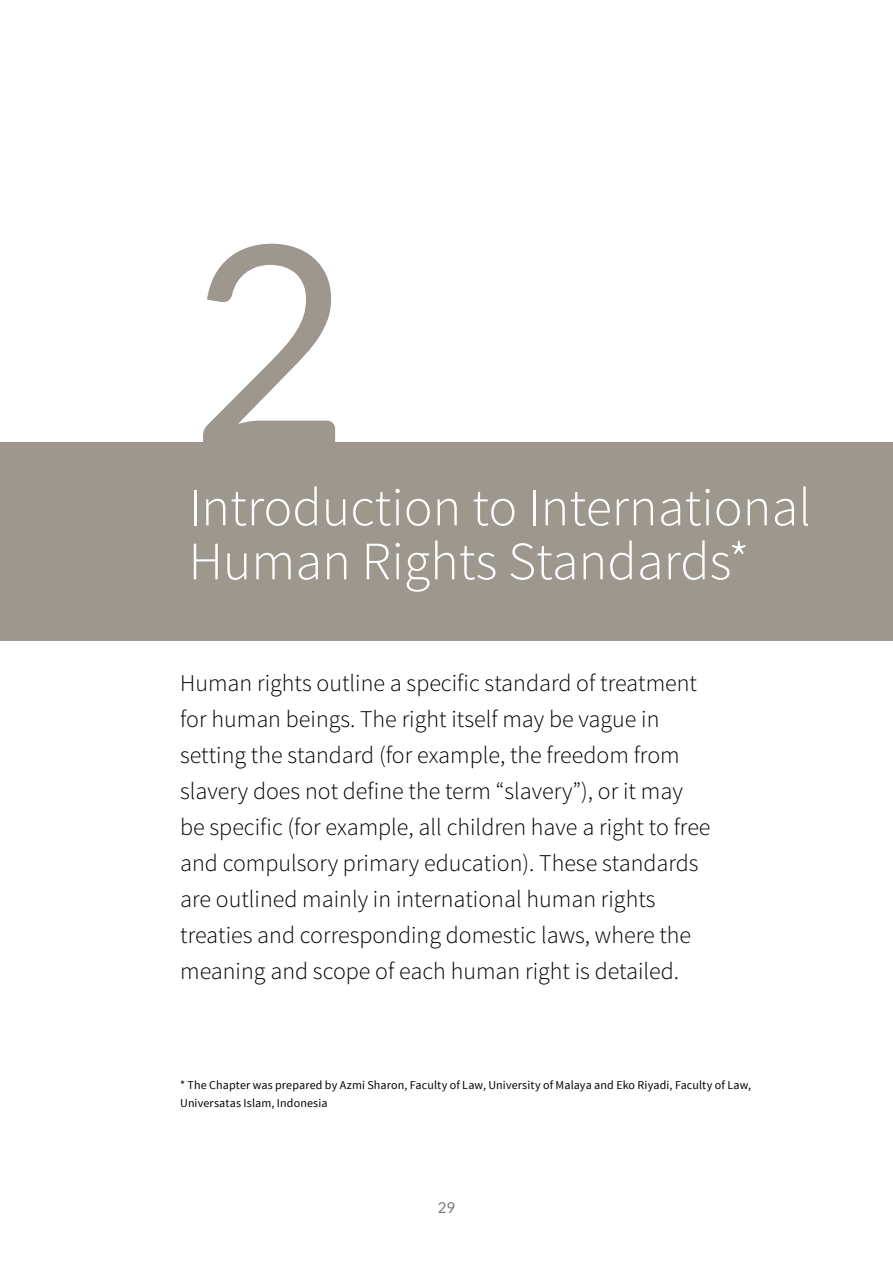
<style>
.page{position:relative;width:893px;height:1263px;background:#fff}
.page>*{position:absolute;margin:0;border:0;box-sizing:border-box;transform-origin:0 0}
.t1{font:276.3px "Lato";color:#9d978e}
.t2{font:300 54px/54px "Source Sans Pro";color:#fff}
.t3{font:300 24px/36px "Source Sans Pro";color:#000}
.t4{font:15px "Lato";color:#77787b}
.t5{font:12px/18px "Source Sans Pro";letter-spacing:.01em;color:#000}
</style>
<div class="page">
<div style="left:0;top:442px;width:893px;height:198px;background:#9d978e"></div>
<h1 class="t1" style="left:189px;top:190px;width:162px">2</h1>
<h2 class="t2" style="left:189px;top:481px;width:624px">Introduction to International<br>Human Rights Standards*</h2>
<p class="t3" style="left:180px;top:665px;width:532px">Human rights outline a specific standard of treatment for human beings. The right itself may be vague in setting the standard (for example, the freedom from slavery does not define the term “slavery”), or it may be specific (for example, all children have a right to free and compulsory primary education). These standards are outlined mainly in international human rights treaties and corresponding domestic laws, where the meaning and scope of each human right is detailed.</p>
<p class="t5" style="left:180px;top:1076px;width:572px">* The Chapter was prepared by Azmi Sharon, Faculty of Law, University of Malaya and Eko Riyadi, Faculty of Law,<br>Universatas Islam, Indonesia</p>
<p class="t4" style="left:438px;top:1199px;width:19px">29</p>
</div>
